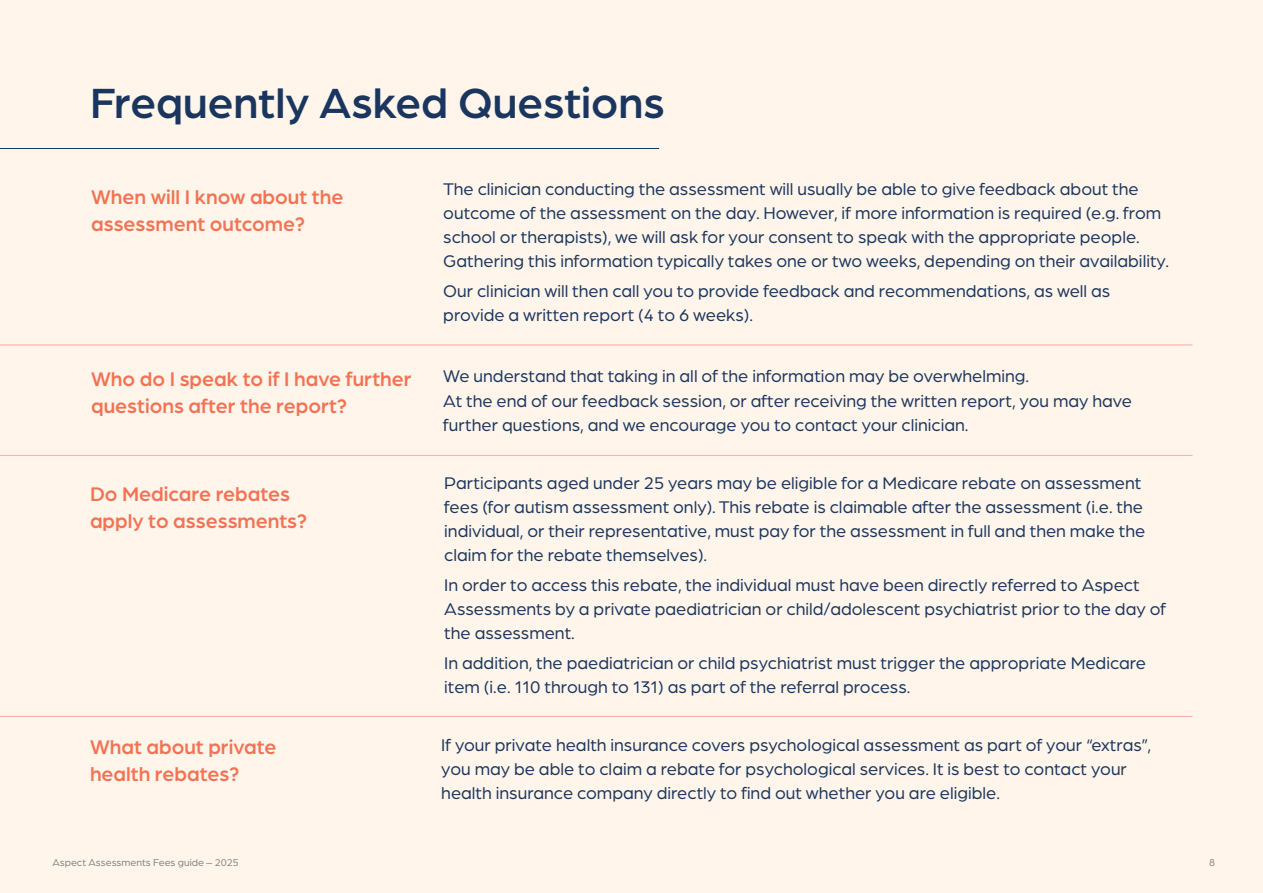
<style>
.page{position:relative;width:1263px;height:893px;background:#fff5eb}
.page>*{position:absolute;margin:0;border:0;box-sizing:border-box;transform-origin:0 0}
.t1{font:500 45px "Arboria";color:#1a365e}
.t2{font:500 21px/27px "Arboria";color:#f37253}
.t3{font:18px/24px "Arboria";color:#1a365e}
.t4{font:10.5px "Arboria";color:#848383}
</style>
<div class="page">
<hr style="left:91px;top:362px;width:1058px;height:1px;background:#1a365e">
<hr style="left:91px;top:501px;width:1058px;height:1px;background:#1a365e">
<hr style="left:91px;top:615px;width:1058px;height:1px;background:#1a365e">
<hr style="left:0;top:148px;width:659px;height:1px;background:#1a365e">
<hr style="left:0;top:345px;width:1192px;height:1px;background:#faaca2">
<hr style="left:0;top:455px;width:1192px;height:1px;background:#faaca2">
<hr style="left:0;top:716px;width:1192px;height:1px;background:#faaca2">
<h1 class="t1" style="left:90px;top:73px;width:576px">Frequently Asked Questions</h1>
<p class="t2" style="left:91px;top:182px;width:254px">When will I know about the assessment outcome?</p>
<p class="t2" style="left:91px;top:364px;width:322px">Who do I speak to if I have further questions after the report?</p>
<p class="t3" style="left:443px;top:177px;width:727px">The clinician conducting the assessment will usually be able to give feedback about the outcome of the assessment on the day. However, if more information is required (e.g. from school or therapists), we will ask for your consent to speak with the appropriate people.<br>Gathering this information typically takes one or two weeks, depending on their availability.</p>
<p class="t3" style="left:443px;top:279px;width:669px">Our clinician will then call you to provide feedback and recommendations, as well as provide a written report (4 to 6 weeks).</p>
<p class="t3" style="left:443px;top:362px;width:690px;line-height:24.8px">We understand that taking in all of the information may be overwhelming.<br>At the end of our feedback session, or after receiving the written report, you may have further questions, and we encourage you to contact your clinician.</p>
<p class="t2" style="left:90px;top:479px;width:219px">Do Medicare rebates apply to assessments?</p>
<p class="t3" style="left:444px;top:470px;width:703px">Participants aged under 25 years may be eligible for a Medicare rebate on assessment fees (for autism assessment only). This rebate is claimable after the assessment (i.e. the individual, or their representative, must pay for the assessment in full and then make the claim for the rebate themselves).</p>
<p class="t3" style="left:444px;top:572px;width:723px">In order to access this rebate, the individual must have been directly referred to Aspect<br>Assessments by a private paediatrician or child/adolescent psychiatrist prior to the day of the assessment.</p>
<p class="t3" style="left:444px;top:650px;width:703px">In addition, the paediatrician or child psychiatrist must trigger the appropriate Medicare item (i.e. 110 through to 131) as part of the referral process.</p>
<p class="t2" style="left:90px;top:732px;width:188px">What about private health rebates?</p>
<p class="t3" style="left:441px;top:732px;width:711px">If your private health insurance covers psychological assessment as part of your “extras”, you may be able to claim a rebate for psychological services. It is best to contact your health insurance company directly to find out whether you are eligible.</p>
<p class="t4" style="left:52px;top:856px;width:188px">Aspect Assessments Fees guide – 2025</p>
<p class="t4" style="left:1209px;top:856px;width:7px">8</p>
</div>
